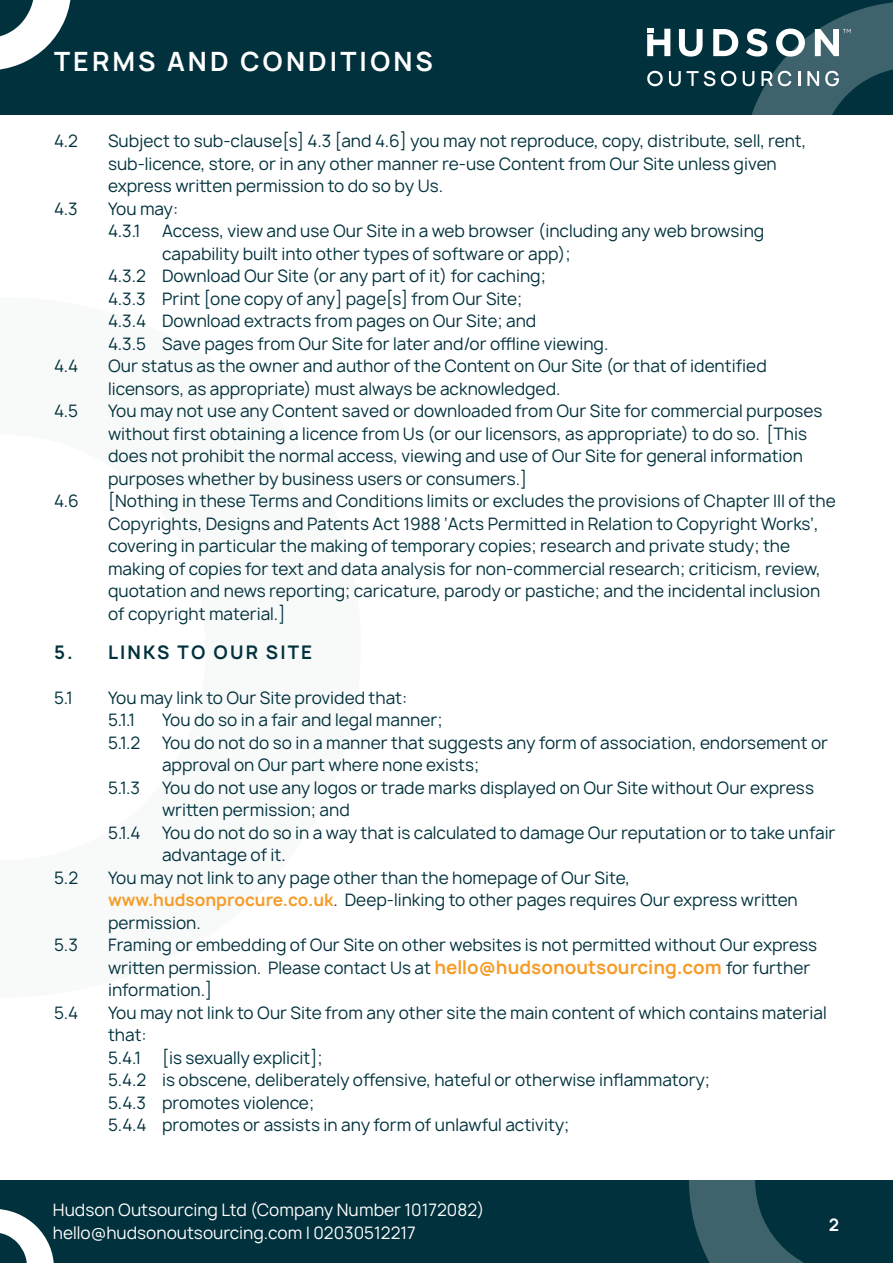
<style>
.page{position:relative;width:893px;height:1263px;background:#fff}
.page>*{position:absolute;margin:0;border:0;box-sizing:border-box;transform-origin:0 0}
.t1{font:700 25.5px "Manrope";letter-spacing:.12em;color:#fff}
.t2{font:700 18px "Manrope";letter-spacing:.12em;color:#00313c}
.t3{font:16.5px/22.5px "Manrope";color:#00313c}
.t4{font:16.5px/22.5px "Manrope";color:#fff}
.t5{font:700 16.5px "Manrope";color:#fff}
.s1{font-weight:700;color:#f59c28}
.s2{font-weight:700;font-size:18px;color:#f59c28}
</style>
<div class="page">
<div style="left:0;top:1180px;width:893px;height:83px;background:#00313c"></div>
<div style="left:0;top:0;width:893px;height:115px;background:#00313c"></div>
<svg style="left:0;top:0;width:71px;height:70px"></svg>
<svg style="left:647px;top:2px;width:246px;height:113px"></svg>
<svg style="left:689px;top:1180px;width:115px;height:83px"></svg>
<svg style="left:0;top:1209px;width:54px;height:54px"></svg>
<h1 class="t1" style="left:54px;top:44px;width:381px">TERMS AND CONDITIONS</h1>
<p class="t3" style="left:54px;top:130px;width:25px">4.2</p>
<p class="t3" style="left:108px;top:130px;width:700px">Subject to sub-clause[s] 4.3 [and 4.6] you may not reproduce, copy, distribute, sell, rent, sub-licence, store, or in any other manner re-use Content from Our Site unless given express written permission to do so by Us.</p>
<p class="t3" style="left:54px;top:197px;width:25px">4.3</p>
<p class="t3" style="left:108px;top:197px;width:72px">You may:<br>4.3.1</p>
<p class="t3" style="left:162px;top:220px;width:604px">Access, view and use Our Site in a web browser (including any web browsing</p>
<p class="t3" style="left:162px;top:242px;width:410px">capability built into other types of software or app);</p>
<p class="t3" style="left:108px;top:265px;width:439px">4.3.2 Download Our Site (or any part of it) for caching;</p>
<p class="t3" style="left:108px;top:288px;width:416px">4.3.3 Print [one copy of any] page[s] from Our Site;</p>
<p class="t3" style="left:108px;top:310px;width:430px">4.3.4 Download extracts from pages on Our Site; and</p>
<p class="t3" style="left:108px;top:333px;width:502px">4.3.5 Save pages from Our Site for later and/or offline viewing.</p>
<p class="t3" style="left:54px;top:355px;width:26px">4.4</p>
<p class="t3" style="left:108px;top:355px;width:660px">Our status as the owner and author of the Content on Our Site (or that of identified licensors, as appropriate) must always be acknowledged.</p>
<p class="t3" style="left:54px;top:400px;width:26px">4.5</p>
<p class="t3" style="left:108px;top:400px;width:716px">You may not use any Content saved or downloaded from Our Site for commercial purposes without first obtaining a licence from Us (or our licensors, as appropriate) to do so. [This does not prohibit the normal access, viewing and use of Our Site for general information purposes whether by business users or consumers.]</p>
<p class="t3" style="left:54px;top:490px;width:26px">4.6</p>
<p class="t3" style="left:108px;top:490px;width:729px">[Nothing in these Terms and Conditions limits or excludes the provisions of Chapter III of the Copyrights, Designs and Patents Act 1988 ‘Acts Permitted in Relation to Copyright Works’, covering in particular the making of temporary copies; research and private study; the making of copies for text and data analysis for non-commercial research; criticism, review, quotation and news reporting; caricature, parody or pastiche; and the incidental inclusion of copyright material.]</p>
<p class="t2" style="left:54px;top:640px;width:260px">5. LINKS TO OUR SITE</p>
<p class="t3" style="left:54px;top:686px;width:20px">5.1</p>
<p class="t3" style="left:108px;top:686px;width:301px">You may link to Our Site provided that:<br>5.1.1</p>
<p class="t3" style="left:162px;top:709px;width:282px">You do so in a fair and legal manner;</p>
<p class="t3" style="left:108px;top:731px;width:34px">5.1.2</p>
<p class="t3" style="left:162px;top:731px;width:668px">You do not do so in a manner that suggests any form of association, endorsement or approval on Our part where none exists;</p>
<p class="t3" style="left:108px;top:776px;width:34px">5.1.3</p>
<p class="t3" style="left:162px;top:776px;width:653px">You do not use any logos or trade marks displayed on Our Site without Our express written permission; and</p>
<p class="t3" style="left:108px;top:821px;width:34px">5.1.4</p>
<p class="t3" style="left:162px;top:821px;width:675px">You do not do so in a way that is calculated to damage Our reputation or to take unfair advantage of it.</p>
<p class="t3" style="left:54px;top:867px;width:26px">5.2</p>
<p class="t3" style="left:108px;top:867px;width:691px">You may not link to any page other than the homepage of Our Site, <span class="s1">www.hudsonprocure.co.uk</span>. Deep-linking to other pages requires Our express written permission.</p>
<p class="t3" style="left:54px;top:934px;width:25px">5.3</p>
<p class="t3" style="left:108px;top:934px;width:711px">Framing or embedding of Our Site on other websites is not permitted without Our express written permission. Please contact Us at <span class="s2">hello@hudsonoutsourcing.com</span> for further information.]</p>
<p class="t3" style="left:54px;top:1001px;width:26px">5.4</p>
<p class="t3" style="left:108px;top:1001px;width:720px">You may not link to Our Site from any other site the main content of which contains material that:<br>5.4.1</p>
<p class="t3" style="left:108px;top:1046px;width:604px;text-indent:54px">[is sexually explicit];<br>5.4.2 is obscene, deliberately offensive, hateful or otherwise inflammatory; 5.4.3 promotes violence;<br>5.4.4 promotes or assists in any form of unlawful activity;</p>
<p class="t4" style="left:53px;top:1199px;width:433px">Hudson Outsourcing Ltd (Company Number 10172082) hello@hudsonoutsourcing.com | 02030512217</p>
<p class="t5" style="left:829px;top:1213px;width:12px">2</p>
</div>
